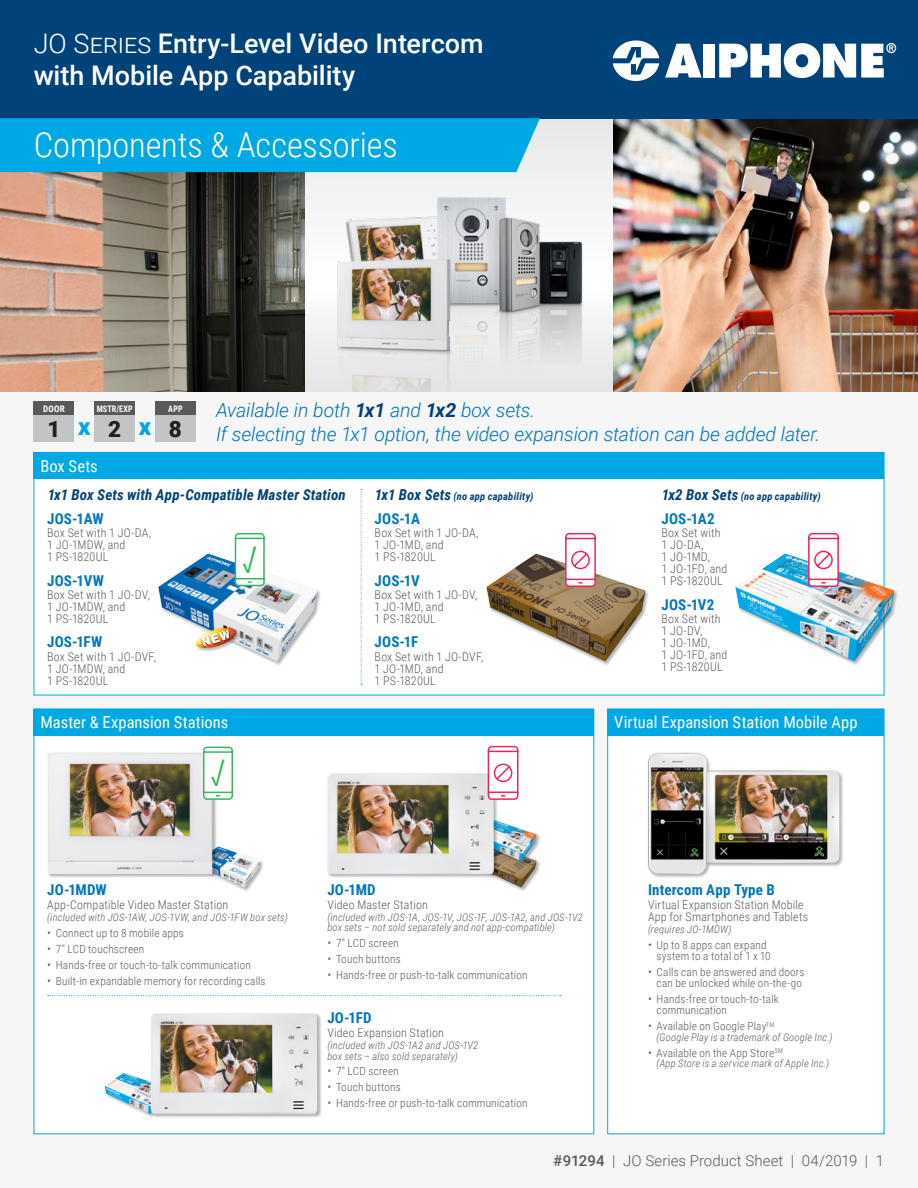
<style>
.page{position:relative;width:918px;height:1188px;background:#f6f6f6}
.page>*{position:absolute;margin:0;border:0;box-sizing:border-box;transform-origin:0 0}
.t1{font:300 34.5px "Roboto Condensed";letter-spacing:-.005em;color:#fff}
.t2{font:34.5px "Agency FB";color:#38b660}
.t3{font:500 27px/32.4px "Roboto";color:#fff}
.t4{font:900 24px "Roboto";color:#00a8e4}
.t5{font:900 22.5px "Roboto";color:#231f20}
.t6{font:italic 300 19.5px/23.4px "Roboto";letter-spacing:-.01em;color:#0077be}
.t7{font:16.5px "Roboto Condensed";color:#fff}
.t8{font:700 15px "Roboto Condensed";letter-spacing:.01em;color:#0077be}
.t9{font:italic 700 15px "Roboto Condensed";letter-spacing:.01em;color:#00437b}
.t10{font:300 15px "Roboto";letter-spacing:.005em;color:#58595b}
.t11{font:300 12px/12px "Roboto Condensed";letter-spacing:.015em;color:#58595b}
.t12{font:300 11.25px/11.2px "Roboto Condensed";letter-spacing:.02em;color:#58595b}
.t13{font:italic 300 10.5px/10.5px "Roboto Condensed";letter-spacing:.02em;color:#58595b}
.t14{font:italic 700 10.5px "Roboto Condensed";letter-spacing:.025em;color:#00437b}
.t15{font:700 9px "Roboto Condensed";letter-spacing:.025em;color:#fff;scale:.9 1}
.t16{font:700 9px "Roboto Condensed";letter-spacing:.025em;color:#fff}
.s1{font-weight:300}
.s2{font-weight:700;color:#00437b}
.s3{font-size:15px}
.s4{font-size:12px}
.s5{font-weight:500}
</style>
<div class="page">
<img style="left:613px;top:118px;width:305px;height:274px">
<img style="left:0;top:172px;width:305px;height:220px">
<div style="left:305px;top:115px;width:308px;height:277px;background:#eeeeef"></div>
<div style="left:0;top:0;width:918px;height:118px;background:#00437b"></div>
<div style="left:0;top:118px;width:540px;height:54px;background:#00a8e4"></div>
<img style="left:304px;top:182px;width:310px;height:210px">
<div style="left:34px;top:709px;width:560px;height:425px;background:#fff"></div>
<div style="left:34px;top:709px;width:560px;height:27px;background:#00a8e4"></div>
<div style="left:34px;top:452px;width:850px;height:243px;background:#fff"></div>
<div style="left:34px;top:452px;width:850px;height:27px;background:#00a8e4"></div>
<div style="left:608px;top:709px;width:276px;height:425px;background:#fff"></div>
<div style="left:608px;top:709px;width:276px;height:27px;background:#00a8e4"></div>
<div style="left:608px;top:709px;width:276px;height:425px;border:1px solid #00a8e4"></div>
<div style="left:476px;top:846px;width:65px;height:46px;background:#231f20;opacity:.36"></div>
<img style="left:476px;top:866px;width:61px;height:22px">
<div style="left:476px;top:820px;width:65px;height:46px;background:#231f20;opacity:.36"></div>
<img style="left:498px;top:820px;width:39px;height:41px">
<div style="left:326px;top:772px;width:172px;height:106px;background:#231f20;opacity:.36"></div>
<img style="left:327px;top:773px;width:167px;height:101px">
<img style="left:105px;top:1073px;width:45px;height:41px">
<div style="left:150px;top:1012px;width:172px;height:106px;background:#231f20;opacity:.36"></div>
<img style="left:151px;top:1012px;width:166px;height:102px">
<svg style="left:613px;top:41px;width:46px;height:40px"></svg>
<svg style="left:665px;top:44px;width:37px;height:34px"></svg>
<div style="left:703px;top:44px;width:12px;height:34px;background:#fff"></div>
<svg style="left:719px;top:43px;width:177px;height:35px"></svg>
<div style="left:158px;top:553px;width:163px;height:113px;background:#231f20;opacity:.36"></div>
<img style="left:158px;top:554px;width:159px;height:108px">
<div style="left:735px;top:553px;width:164px;height:113px;background:#231f20;opacity:.36"></div>
<img style="left:735px;top:554px;width:159px;height:108px">
<img style="left:486px;top:554px;width:160px;height:108px">
<svg style="left:564px;top:533px;width:33px;height:55px"></svg>
<svg style="left:234px;top:533px;width:32px;height:54px"></svg>
<div style="left:196px;top:628px;width:45px;height:24px;background:#231f20;opacity:.36"></div>
<img style="left:196px;top:646px;width:40px;height:2px">
<img style="left:201px;top:646px;width:30px;height:2px">
<svg style="left:196px;top:628px;width:40px;height:18px"></svg>
<svg style="left:807px;top:533px;width:33px;height:55px"></svg>
<div style="left:199px;top:846px;width:65px;height:46px;background:#231f20;opacity:.36"></div>
<img style="left:199px;top:846px;width:61px;height:42px">
<div style="left:47px;top:752px;width:170px;height:126px;background:#231f20;opacity:.36"></div>
<img style="left:47px;top:753px;width:166px;height:121px">
<svg style="left:487px;top:745px;width:32px;height:56px"></svg>
<div style="left:34px;top:415px;width:40px;height:27px;background:#c2c4c6"></div>
<div style="left:34px;top:402px;width:40px;height:13px;background:#58595b"></div>
<div style="left:155px;top:415px;width:41px;height:27px;background:#c2c4c6"></div>
<div style="left:155px;top:402px;width:41px;height:13px;background:#58595b"></div>
<div style="left:94px;top:415px;width:41px;height:27px;background:#c2c4c6"></div>
<div style="left:94px;top:402px;width:41px;height:13px;background:#58595b"></div>
<div style="left:647px;top:752px;width:197px;height:126px;background:#231f20;opacity:.36"></div>
<img style="left:648px;top:753px;width:192px;height:121px">
<svg style="left:48px;top:995px;width:513px;height:1px"></svg>
<svg style="left:361px;top:489px;width:1px;height:196px"></svg>
<svg style="left:202px;top:746px;width:31px;height:55px"></svg>
<h2 class="t3" style="left:34px;top:26px;width:451px"><span class="s1">JO Series</span> Entry-Level Video Intercom with Mobile App Capability</h2>
<h1 class="t1" style="left:34px;top:121px;width:366px">Components &amp; Accessories</h1>
<p class="t16" style="left:43px;top:402px;width:23px">DOOR</p>
<p class="t15" style="left:97px;top:402px;width:41px">MSTR/EXP</p>
<p class="t15" style="left:168px;top:402px;width:18px">APP</p>
<h3 class="t5" style="left:108px;top:413px;width:15px">2</h3>
<h3 class="t5" style="left:47px;top:413px;width:15px">1</h3>
<h3 class="t4" style="left:139px;top:410px;width:14px">x</h3>
<h3 class="t4" style="left:78px;top:410px;width:14px">x</h3>
<h3 class="t5" style="left:169px;top:413px;width:15px">8</h3>
<h3 class="t6" style="left:216px;top:398px;width:606px">Available in both <span class="s2">1x1</span> and <span class="s2">1x2</span> box sets.<br>If selecting the 1x1 option, the video expansion station can be added later.</h3>
<h3 class="t7" style="left:40px;top:454px;width:59px">Box Sets</h3>
<p class="t9" style="left:47px;top:484px;width:300px">1x1 Box Sets with App-Compatible Master Station</p>
<p class="t8" style="left:47px;top:508px;width:58px">JOS‑1AW</p>
<p class="t11" style="left:47px;top:527px;width:105px">Box Set with 1 JO‑DA,<br>1 JO‑1MDW, and<br>1 PS‑1820UL</p>
<p class="t8" style="left:47px;top:570px;width:58px">JOS‑1VW</p>
<p class="t11" style="left:47px;top:589px;width:104px">Box Set with 1 JO‑DV,<br>1 JO‑1MDW, and<br>1 PS‑1820UL</p>
<p class="t8" style="left:47px;top:632px;width:57px">JOS‑1FW</p>
<p class="t11" style="left:47px;top:650px;width:110px">Box Set with 1 JO‑DVF,<br>1 JO‑1MDW, and<br>1 PS‑1820UL</p>
<h3 class="t7" style="left:40px;top:711px;width:189px">Master &amp; Expansion Stations</h3>
<h1 class="t2" style="left:211px;top:752px;width:16px">√</h1>
<h1 class="t2" style="left:242px;top:539px;width:16px">√</h1>
<p class="t14" style="left:375px;top:488px;width:160px"><span class="s3">1x1 Box Sets</span> (no app capability)</p>
<p class="t8" style="left:375px;top:508px;width:47px">JOS‑1A</p>
<p class="t11" style="left:375px;top:527px;width:105px">Box Set with 1 JO‑DA,<br>1 JO‑1MD, and<br>1 PS‑1820UL</p>
<p class="t8" style="left:375px;top:570px;width:47px">JOS‑1V</p>
<p class="t11" style="left:375px;top:589px;width:104px">Box Set with 1 JO‑DV,<br>1 JO‑1MD, and<br>1 PS‑1820UL</p>
<p class="t8" style="left:375px;top:632px;width:45px">JOS‑1F</p>
<p class="t11" style="left:375px;top:650px;width:110px">Box Set with 1 JO‑DVF,<br>1 JO‑1MD, and<br>1 PS‑1820UL</p>
<p class="t14" style="left:662px;top:488px;width:161px"><span class="s3">1x2 Box Sets</span> (no app capability)</p>
<p class="t8" style="left:662px;top:508px;width:55px">JOS‑1A2</p>
<p class="t11" style="left:662px;top:527px;width:67px">Box Set with<br>1 JO‑DA,<br>1 JO‑1MD,<br>1 JO‑1FD, and<br>1 PS‑1820UL</p>
<p class="t8" style="left:662px;top:594px;width:54px">JOS‑1V2</p>
<p class="t11" style="left:662px;top:613px;width:67px">Box Set with<br>1 JO‑DV,<br>1 JO‑1MD,<br>1 JO‑1FD, and<br>1 PS‑1820UL</p>
<h3 class="t7" style="left:614px;top:711px;width:245px">Virtual Expansion Station Mobile App</h3>
<p class="t8" style="left:47px;top:879px;width:61px">JO‑1MDW</p>
<p class="t11" style="left:47px;top:898px;width:182px">App‑Compatible Video Master Station</p>
<p class="t13" style="left:47px;top:911px;width:242px">(included with JOS‑1AW, JOS‑1VW, and JOS‑1FW box sets)</p>
<p class="t12" style="left:47px;top:927px;width:138px"><span class="s4">•</span> Connect up to 8 mobile apps</p>
<p class="t12" style="left:47px;top:943px;width:99px"><span class="s4">•</span> 7" LCD touchscreen</p>
<p class="t12" style="left:47px;top:959px;width:205px"><span class="s4">•</span> Hands‑free or touch‑to‑talk communication</p>
<p class="t12" style="left:47px;top:974px;width:220px"><span class="s4">•</span> Built‑in expandable memory for recording calls</p>
<p class="t8" style="left:327px;top:879px;width:50px">JO‑1MD</p>
<p class="t11" style="left:327px;top:898px;width:102px">Video Master Station</p>
<p class="t13" style="left:327px;top:911px;width:257px">(included with JOS‑1A, JOS‑1V, JOS‑1F, JOS‑1A2, and JOS‑1V2 box sets – not sold separately and not app‑compatible)</p>
<p class="t12" style="left:327px;top:937px;width:73px"><span class="s4">•</span> 7" LCD screen</p>
<p class="t12" style="left:327px;top:953px;width:75px"><span class="s4">•</span> Touch buttons</p>
<p class="t12" style="left:327px;top:969px;width:202px"><span class="s4">•</span> Hands‑free or push‑to‑talk communication</p>
<p class="t8" style="left:327px;top:1007px;width:46px">JO‑1FD</p>
<p class="t11" style="left:327px;top:1026px;width:118px">Video Expansion Station</p>
<p class="t13" style="left:327px;top:1040px;width:152px">(included with JOS‑1A2 and JOS‑1V2 box sets – also sold separately)</p>
<p class="t12" style="left:327px;top:1065px;width:73px"><span class="s4">•</span> 7" LCD screen</p>
<p class="t12" style="left:327px;top:1081px;width:75px"><span class="s4">•</span> Touch buttons</p>
<p class="t12" style="left:327px;top:1097px;width:202px"><span class="s4">•</span> Hands‑free or push‑to‑talk communication</p>
<p class="t8" style="left:648px;top:879px;width:128px">Intercom App Type B</p>
<p class="t11" style="left:648px;top:898px;width:162px">Virtual Expansion Station Mobile<br>App for Smartphones and Tablets</p>
<p class="t13" style="left:648px;top:923px;width:85px">(requires JO‑1MDW)</p>
<p class="t12" style="left:657px;top:939px;width:116px;text-indent:-9px"><span class="s4">•</span> Up to 8 apps can expand system to a total of 1 x 10</p>
<p class="t12" style="left:648px;top:966px;width:158px;text-align:center"><span class="s4">•</span> Calls can be answered and doors can be unlocked while on‑the‑go</p>
<p class="t12" style="left:657px;top:993px;width:124px;text-indent:-9px"><span class="s4">•</span> Hands‑free or touch‑to‑talk communication</p>
<p class="t12" style="left:648px;top:1020px;width:128px"><span class="s4">•</span> Available on Google Play<sup>TM</sup></p>
<p class="t13" style="left:657px;top:1031px;width:178px">(Google Play is a trademark of Google Inc.)</p>
<p class="t12" style="left:648px;top:1047px;width:137px"><span class="s4">•</span> Available on the App Store<sup>SM</sup></p>
<p class="t13" style="left:657px;top:1058px;width:174px">(App Store is a service mark of Apple Inc.)</p>
<p class="t10" style="left:553px;top:1150px;width:333px"><span class="s5">#91294</span> | JO Series Product Sheet | 04/2019 | 1</p>
</div>
